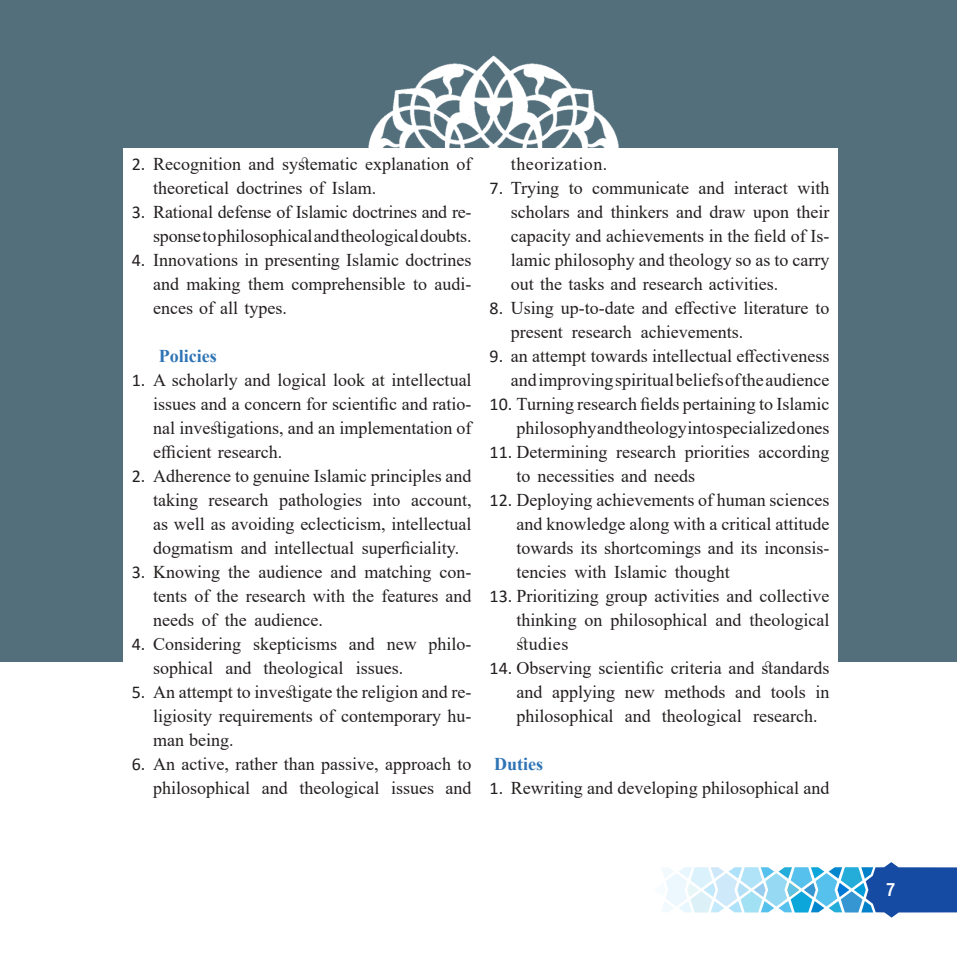
<style>
.page{position:relative;width:957px;height:957px;background:#fff}
.page>*{position:absolute;margin:0;border:0;box-sizing:border-box;transform-origin:0 0}
.t1{font:700 condensed 18.75px "Helvetica LT";color:#fff}
.t2{font:18px/24px "Times New Roman";color:#241f1f;text-align:justify}
.t3{font:700 18px "Times New Roman";color:#2e74b5}
.t4{font:18px "Times New Roman";letter-spacing:.03em;color:#241f1f}
.s1{font-family:"Calibri"}
</style>
<div class="page">
<div style="left:0;top:0;width:957px;height:661px;background:#536f7c"></div>
<img style="left:346px;top:55px;width:307px;height:94px">
<div style="left:123px;top:149px;width:715px;height:652px;background:#fff"></div>
<svg style="left:661px;top:862px;width:296px;height:56px"></svg>
<p class="t2" style="left:153px;top:151px;width:320px;text-indent:-21px"><span class="s1">2.</span> Recognition and systematic explanation of theoretical doctrines of Islam.</p>
<p class="t2" style="left:132px;top:199px;width:341px;text-align:right"><span class="s1">3.</span> Rational defense of Islamic doctrines and re&shy;sponse to philosophical and theological doubts.</p>
<p class="t2" style="left:153px;top:247px;width:320px;text-indent:-21px"><span class="s1">4.</span> Innovations in presenting Islamic doctrines and making them comprehensible to audi&shy;ences of all types.</p>
<p class="t3" style="left:159px;top:343px;width:59px">Policies</p>
<p class="t2" style="left:153px;top:367px;width:320px;text-indent:-21px"><span class="s1">1.</span> A scholarly and logical look at intellectual issues and a concern for scientific and ratio&shy;nal investigations, and an implementation of efficient research.</p>
<p class="t2" style="left:153px;top:463px;width:320px;text-indent:-21px"><span class="s1">2.</span> Adherence to genuine Islamic principles and taking research pathologies into account, as well as avoiding eclecticism, intellectual dogmatism and intellectual superficiality.</p>
<p class="t2" style="left:153px;top:559px;width:320px;text-indent:-21px"><span class="s1">3.</span> Knowing the audience and matching con&shy;tents of the research with the features and needs of the audience.</p>
<p class="t2" style="left:153px;top:631px;width:320px;text-indent:-21px"><span class="s1">4.</span> Considering skepticisms and new philo&shy;sophical and theological issues.</p>
<p class="t2" style="left:153px;top:679px;width:320px;text-indent:-21px"><span class="s1">5.</span> An attempt to investigate the religion and re&shy;ligiosity requirements of contemporary hu&shy;man being.</p>
<p class="t2" style="left:132px;top:751px;width:341px;text-align:right"><span class="s1">6.</span> An active, rather than passive, approach to philosophical and theological issues and</p>
<p class="t4" style="left:511px;top:151px;width:98px">theorization.</p>
<p class="t2" style="left:511px;top:175px;width:320px;text-indent:-21px"><span class="s1">7.</span> Trying to communicate and interact with scholars and thinkers and draw upon their capacity and achievements in the field of Is&shy;lamic philosophy and theology so as to carry out the tasks and research activities.</p>
<p class="t2" style="left:511px;top:295px;width:320px;text-indent:-21px"><span class="s1">8.</span> Using up-to-date and effective literature to present research achievements.</p>
<p class="t2" style="left:489px;top:343px;width:341px;text-align:right"><span class="s1">9.</span> an attempt towards intellectual effectiveness and improving spiritual beliefs of the audience</p>
<p class="t2" style="left:489px;top:391px;width:341px;text-align:right"><span class="s1">10.</span> Turning research fields pertaining to Islamic philosophy and theology into specialized ones</p>
<p class="t2" style="left:516px;top:439px;width:314px;text-indent:-27px"><span class="s1">11.</span> Determining research priorities according to necessities and needs</p>
<p class="t2" style="left:516px;top:487px;width:314px;text-indent:-27px"><span class="s1">12.</span> Deploying achievements of human sciences and knowledge along with a critical attitude towards its shortcomings and its inconsis&shy;tencies with Islamic thought</p>
<p class="t2" style="left:516px;top:583px;width:314px;text-indent:-27px"><span class="s1">13.</span> Prioritizing group activities and collective thinking on philosophical and theological studies</p>
<p class="t2" style="left:516px;top:655px;width:314px;text-indent:-27px"><span class="s1">14.</span> Observing scientific criteria and standards and applying new methods and tools in philosophical and theological research.</p>
<p class="t3" style="left:494px;top:751px;width:50px">Duties</p>
<p class="t2" style="left:489px;top:775px;width:341px"><span class="s1">1.</span> Rewriting and developing philosophical and</p>
<p class="t1" style="left:886px;top:877px;width:10px">7</p>
</div>
